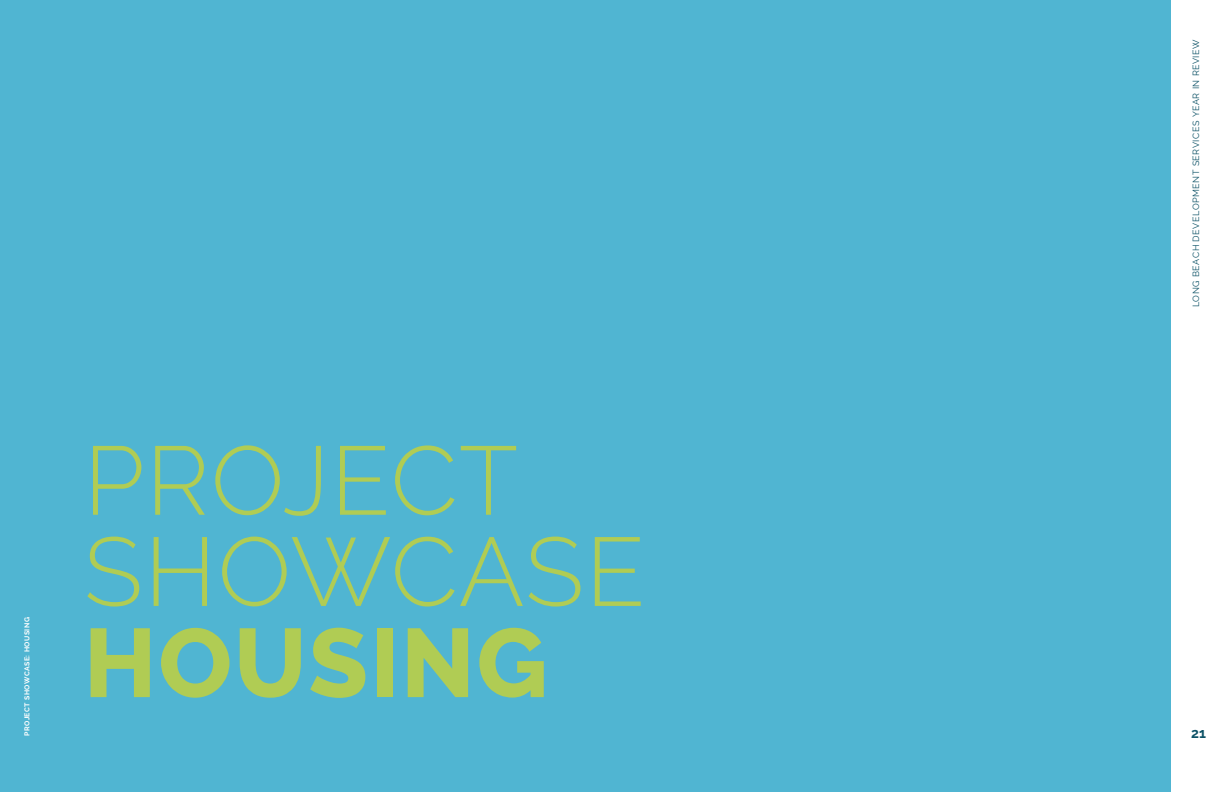
<style>
.page{position:relative;width:1224px;height:792px;background:#fff}
.page>*{position:absolute;margin:0;border:0;box-sizing:border-box;transform-origin:0 0}
.t1{font:300 97px/91.2px "Raleway";letter-spacing:.015em;color:#b0cc54}
.t2{font:800 97px "Raleway";letter-spacing:.02em;color:#b0cc54}
.t3{font:700 14px "Raleway";color:#0d5266}
.t4{font:9px "Raleway";letter-spacing:.055em;color:#0d5266}
.t5{font:700 7px "Raleway";letter-spacing:.06em;color:#fff}
</style>
<div class="page">
<div style="left:0;top:0;width:1171px;height:792px;background:#50b5d2"></div>
<p class="t5" style="left:23px;top:736px;width:120px;rotate:-90deg">PROJECT SHOWCASE: HOUSING</p>
<p class="t1" style="left:84px;top:435px;width:563px">PROJECT<br>SHOWCASE</p>
<p class="t2" style="left:84px;top:608px;width:465px">HOUSING</p>
<p class="t4" style="left:1191px;top:307px;width:269px;rotate:-90deg">LONG BEACH DEVELOPMENT SERVICES YEAR IN REVIEW</p>
<h2 class="t3" style="left:1191px;top:725px;width:16px">21</h2>
</div>
